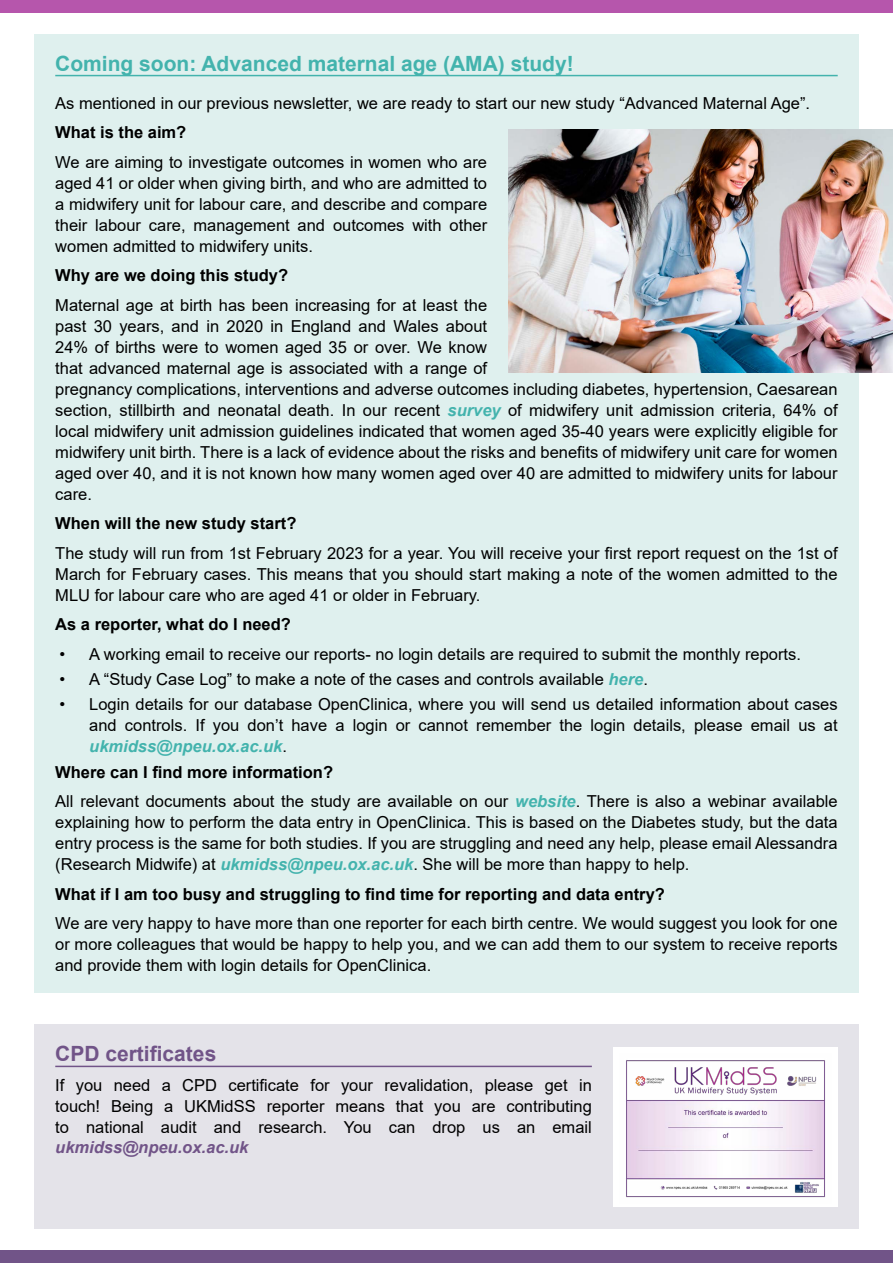
<style>
.page{position:relative;width:893px;height:1263px;background:#fff}
.page>*{position:absolute;margin:0;border:0;box-sizing:border-box;transform-origin:0 0}
.t1{font:700 21px "Arial";color:#43b3ad}
.t2{font:700 21px "Arial";color:#715488}
.t3{font:16.5px/21px "Arial";color:#000;text-align:justify}
.t4{font:700 16.5px "Arial";color:#000}
.t5{font:italic 700 16.5px "Arial";color:#715488}
.s1{font-weight:700;font-style:italic;color:#43b3ad}
.s2{font-weight:700}
</style>
<div class="page">
<div style="left:0;top:1250px;width:893px;height:13px;background:#715488"></div>
<div style="left:0;top:0;width:893px;height:13px;background:#b656ac"></div>
<div style="left:34px;top:34px;width:825px;height:958px;background:#dff0ee"></div>
<hr style="left:55px;top:75px;width:783px;height:1px;background:#43b3ad">
<img style="left:508px;top:130px;width:385px;height:242px">
<div style="left:34px;top:1025px;width:825px;height:204px;background:#e4e3e9"></div>
<hr style="left:55px;top:1066px;width:537px;height:1px;background:#715488">
<div style="left:613px;top:1047px;width:225px;height:159px;background:#fff"></div>
<img style="left:626px;top:1060px;width:199px;height:138px">
<p class="t1" style="left:55px;top:48px;width:520px">Coming soon: Advanced maternal age (AMA) study!</p>
<p class="t3" style="left:55px;top:92px;width:756px">As mentioned in our previous newsletter, we are ready to start our new study “Advanced Maternal Age”.</p>
<p class="t4" style="left:55px;top:121px;width:133px">What is the aim?</p>
<p class="t3" style="left:55px;top:151px;width:433px">We are aiming to investigate outcomes in women who are aged 41 or older when giving birth, and who are admitted to a midwifery unit for labour care, and describe and compare their labour care, management and outcomes with other women admitted to midwifery units.</p>
<p class="t4" style="left:55px;top:264px;width:234px">Why are we doing this study?</p>
<p class="t3" style="left:55px;top:294px;width:784px;text-align:left">Maternal age at birth has been increasing for at least the<br>past 30 years, and in 2020 in England and Wales about<br>24% of births were to women aged 35 or over. We know<br>that advanced maternal age is associated with a range of<br>pregnancy complications, interventions and adverse outcomes including diabetes, hypertension, Caesarean section, stillbirth and neonatal death. In our recent <span class="s1">survey</span> of midwifery unit admission criteria, 64% of local midwifery unit admission guidelines indicated that women aged 35-40 years were explicitly eligible for midwifery unit birth. There is a lack of evidence about the risks and benefits of midwifery unit care for women aged over 40, and it is not known how many women aged over 40 are admitted to midwifery units for labour care.</p>
<p class="t4" style="left:55px;top:512px;width:243px">When will the new study start?</p>
<p class="t3" style="left:55px;top:542px;width:784px">The study will run from 1st February 2023 for a year. You will receive your first report request on the 1st of March for February cases. This means that you should start making a note of the women admitted to the MLU for labour care who are aged 41 or older in February.</p>
<p class="t4" style="left:55px;top:613px;width:237px">As a reporter, what do I need?</p>
<p class="t3" style="left:60px;top:643px;width:743px">• A working email to receive our reports- no login details are required to submit the monthly reports.</p>
<p class="t3" style="left:60px;top:669px;width:590px">• A “Study Case Log” to make a note of the cases and controls available <span class="s1">here</span>.</p>
<p class="t3" style="left:89px;top:694px;width:750px;text-indent:-30px">• Login details for our database OpenClinica, where you will send us detailed information about cases and controls. If you don’t have a login or cannot remember the login details, please email us at <span class="s1">ukmidss@npeu.ox.ac.uk</span>.</p>
<p class="t3" style="left:55px;top:757px;width:784px;line-height:29.5px"><span class="s2">Where can I find more information?<br></span>All relevant documents about the study are available on our <span class="s1">website</span>. There is also a webinar available</p>
<p class="t3" style="left:55px;top:812px;width:784px">explaining how to perform the data entry in OpenClinica. This is based on the Diabetes study, but the data entry process is the same for both studies. If you are struggling and need any help, please email Alessandra (Research Midwife) at <span class="s1">ukmidss@npeu.ox.ac.uk</span>. She will be more than happy to help.</p>
<p class="t4" style="left:55px;top:882px;width:611px">What if I am too busy and struggling to find time for reporting and data entry?</p>
<p class="t3" style="left:55px;top:913px;width:784px">We are very happy to have more than one reporter for each birth centre. We would suggest you look for one or more colleagues that would be happy to help you, and we can add them to our system to receive reports and provide them with login details for OpenClinica.</p>
<p class="t2" style="left:55px;top:1039px;width:163px">CPD certificates</p>
<p class="t3" style="left:55px;top:1074px;width:538px">If you need a CPD certificate for your revalidation, please get in touch! Being a UKMidSS reporter means that you are contributing to national audit and research. You can drop us an email</p>
<p class="t5" style="left:55px;top:1136px;width:195px">ukmidss@npeu.ox.ac.uk</p>
</div>
